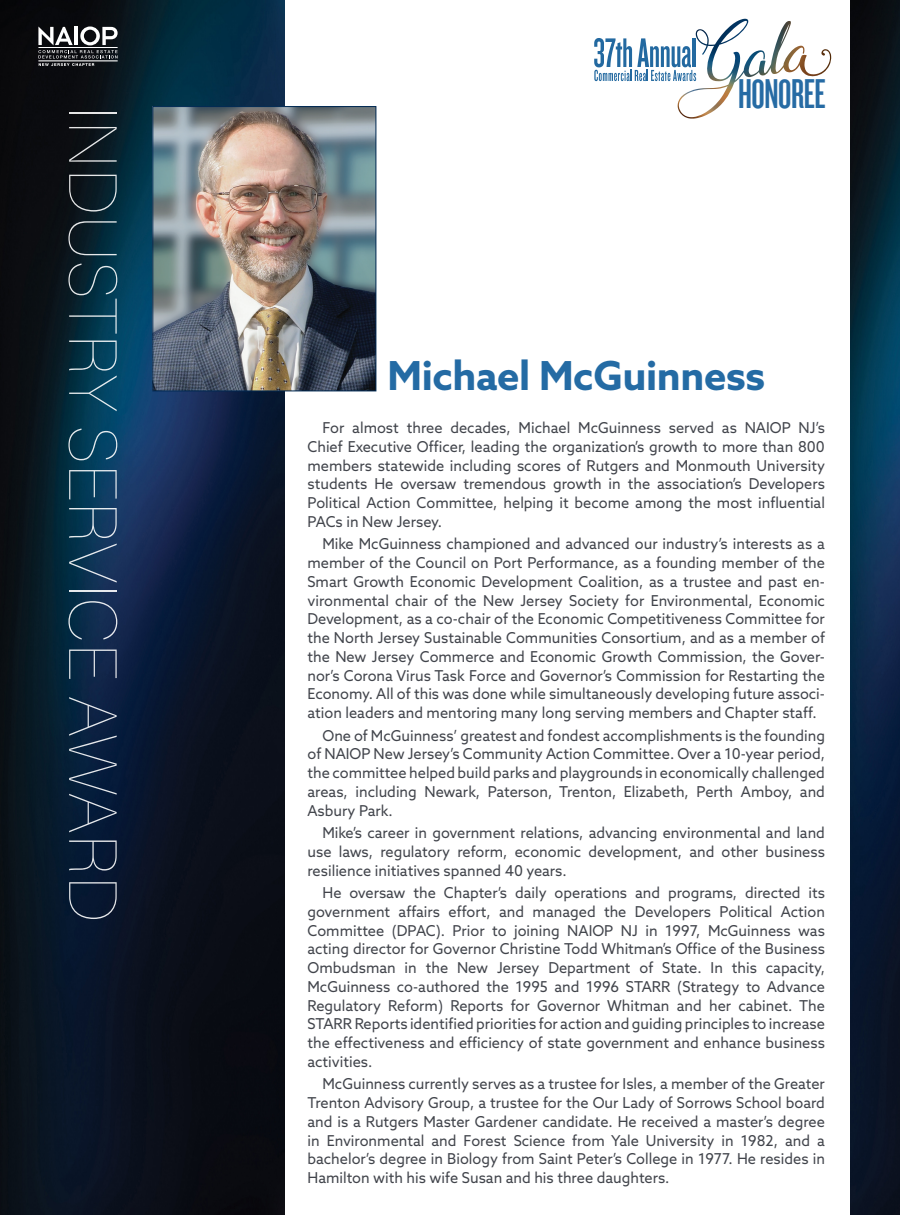
<style>
.page{position:relative;width:900px;height:1215px;background:#fff}
.page>*{position:absolute;margin:0;border:0;box-sizing:border-box;transform-origin:0 0}
.t1{font:100 67.5px "Acumin Pro";letter-spacing:.005em;color:#fff}
.t2{font:42.88px "Knockout HTF47 Bantamweight";letter-spacing:-.01em;color:#266ba4}
.t3{font:700 40px "Azo Sans";letter-spacing:-.01em;color:#246ba4}
.t4{font:15px/18.8px "Azo Sans";color:#41444b;text-align:justify}
</style>
<div class="page">
<img style="left:0;top:0;width:285px;height:1215px">
<img style="left:850px;top:0;width:50px;height:1215px">
<svg style="left:38px;top:27px;width:80px;height:39px"></svg>
<img style="left:678px;top:19px;width:153px;height:100px">
<svg style="left:594px;top:38px;width:102px;height:43px"></svg>
<hr style="left:692px;top:38px;width:4px;height:29px;background:#2369a0">
<img style="left:154px;top:108px;width:220px;height:281px">
<div style="left:152px;top:106px;width:224px;height:285px;border:1px solid #002953"></div>
<h1 class="t1" style="left:139px;top:106px;width:818px;rotate:90deg">INDUSTRY SERVICE AWARD</h1>
<h2 class="t2" style="left:738px;top:73px;width:89px">HONOREE</h2>
<h3 class="t3" style="left:388px;top:350px;width:379px">Michael McGuinness</h3>
<p class="t4" style="left:308px;top:418px;width:519px;text-indent:15px">For almost three decades, Michael McGuinness served as NAIOP NJ’s Chief Executive Officer, leading the organization’s growth to more than 800 members statewide including scores of Rutgers and Monmouth University students He oversaw tremendous growth in the association’s Developers Political Action Committee, helping it become among the most influential PACs in New Jersey.</p>
<p class="t4" style="left:308px;top:534px;width:519px;text-indent:15px">Mike McGuinness championed and advanced our industry’s interests as a member of the Council on Port Performance, as a founding member of the Smart Growth Economic Development Coalition, as a trustee and past en&shy;vironmental chair of the New Jersey Society for Environmental, Economic Development, as a co-chair of the Economic Competitiveness Committee for the North Jersey Sustainable Communities Consortium, and as a member of the New Jersey Commerce and Economic Growth Commission, the Gover&shy;nor’s Corona Virus Task Force and Governor’s Commission for Restarting the Economy. All of this was done while simultaneously developing future associ&shy;ation leaders and mentoring many long serving members and Chapter staff.</p>
<p class="t4" style="left:308px;top:726px;width:519px;text-indent:15px">One of McGuinness’ greatest and fondest accomplishments is the founding of NAIOP New Jersey’s Community Action Committee. Over a 10-year period, the committee helped build parks and playgrounds in economically challenged areas, including Newark, Paterson, Trenton, Elizabeth, Perth Amboy, and Asbury Park.</p>
<p class="t4" style="left:308px;top:823px;width:519px;text-indent:15px">Mike’s career in government relations, advancing environmental and land use laws, regulatory reform, economic development, and other business resilience initiatives spanned 40 years.</p>
<p class="t4" style="left:308px;top:883px;width:519px;text-indent:15px">He oversaw the Chapter’s daily operations and programs, directed its government affairs effort, and managed the Developers Political Action Committee (DPAC). Prior to joining NAIOP NJ in 1997, McGuinness was acting director for Governor Christine Todd Whitman’s Office of the Business Ombudsman in the New Jersey Department of State. In this capacity, McGuinness co-authored the 1995 and 1996 STARR (Strategy to Advance Regulatory Reform) Reports for Governor Whitman and her cabinet. The STARR Reports identified priorities for action and guiding principles to increase the effectiveness and efficiency of state government and enhance business activities.</p>
<p class="t4" style="left:308px;top:1074px;width:519px;text-indent:15px">McGuinness currently serves as a trustee for Isles, a member of the Greater Trenton Advisory Group, a trustee for the Our Lady of Sorrows School board and is a Rutgers Master Gardener candidate. He received a master’s degree in Environmental and Forest Science from Yale University in 1982, and a bachelor’s degree in Biology from Saint Peter’s College in 1977. He resides in Hamilton with his wife Susan and his three daughters.</p>
</div>
